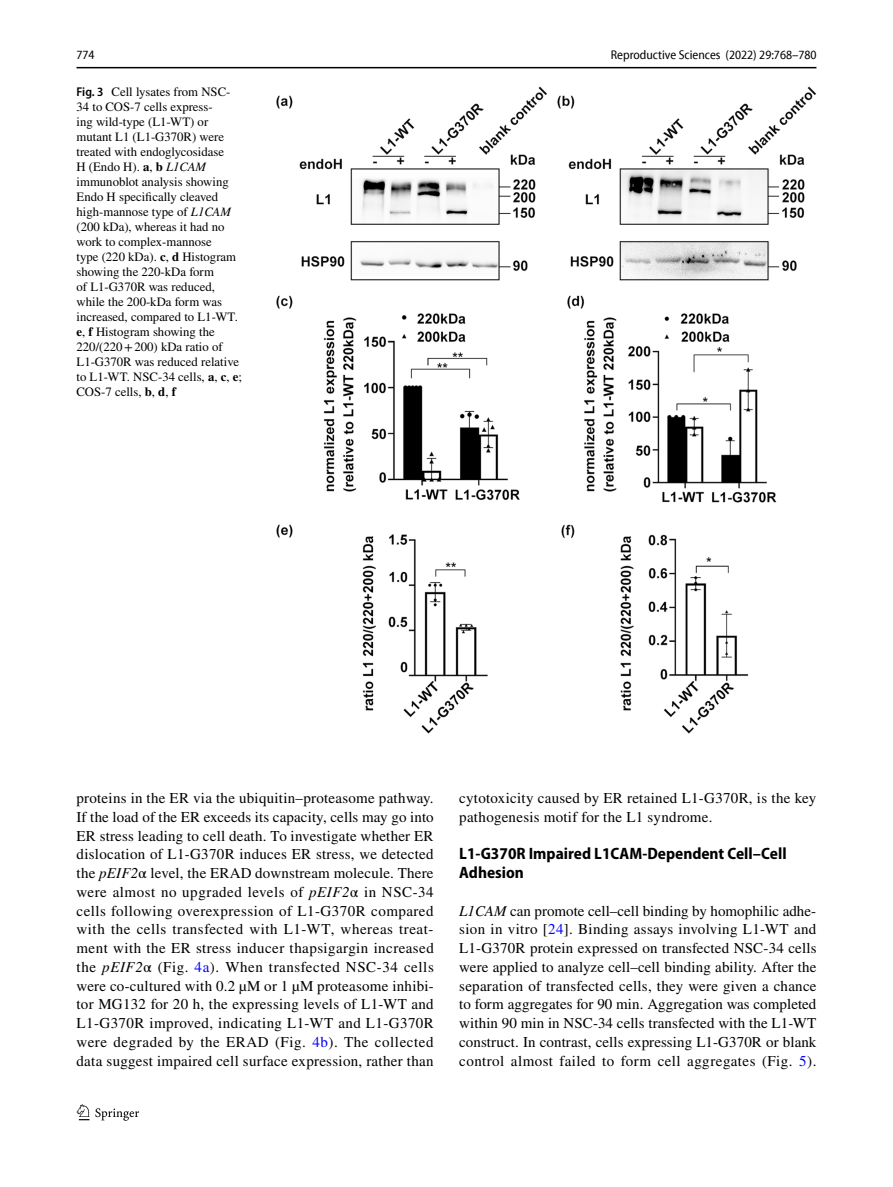
<style>
.page{position:relative;width:893px;height:1187px;background:#fff}
.page>*{position:absolute;margin:0;border:0;box-sizing:border-box;transform-origin:0 0}
.t1{font:700 semi-condensed 16.5px/18.8px "Myriad Pro";color:#000}
.t2{font:15px/18.8px "STIX";letter-spacing:.02em;color:#000;text-align:justify}
.t3{font:12.75px/15px "STIX";color:#000}
.t4{font:semi-condensed 12.75px "Myriad Pro Unic";color:#000}
.s1{font-family:"Myriad Pro";font-weight:600;font-stretch:semi-condensed}
.s2{font-weight:700}
.s3{font-style:italic}
.s4{color:#00f}
</style>
<div class="page">
<hr style="left:77px;top:67px;width:739px;height:1px;background:#000">
<img style="left:276px;top:87px;width:540px;height:646px">
<svg style="left:77px;top:1104px;width:12px;height:16px"></svg>
<svg style="left:95px;top:1108px;width:44px;height:12px"></svg>
<p class="t4" style="left:77px;top:50px;width:20px">774</p>
<p class="t4" style="left:611px;top:50px;width:207px">Reproductive Sciences (2022) 29:768–780</p>
<p class="t3" style="left:77px;top:85px;width:167px"><span class="s1">Fig. 3</span> Cell lysates from NSC-<br>34 to COS-7 cells express-<br>ing wild-type (L1-WT) or mutant L1 (L1-G370R) were treated with endoglycosidase<br>H (Endo H). <span class="s2">a</span>, <span class="s2">b</span> <span class="s3">L1CAM </span>immunoblot analysis showing<br>Endo H specifically cleaved high-mannose type of <span class="s3">L1CAM </span>(200 kDa), whereas it had no work to complex-mannose<br>type (220 kDa). <span class="s2">c</span>, <span class="s2">d</span> Histogram showing the 220-kDa form<br>of L1-G370R was reduced, while the 200-kDa form was increased, compared to L1-WT. <span class="s2">e</span>, <span class="s2">f</span> Histogram showing the<br>220/(220+200) kDa ratio of<br>L1-G370R was reduced relative to L1-WT. NSC-34 cells, <span class="s2">a</span>, <span class="s2">c</span>, <span class="s2">e</span>;<br>COS-7 cells, <span class="s2">b</span>, <span class="s2">d</span>, <span class="s2">f</span></p>
<p class="t2" style="left:77px;top:789px;width:359px">proteins in the ER via the ubiquitin–proteasome pathway.<br>If the load of the ER exceeds its capacity, cells may go into ER stress leading to cell death. To investigate whether ER dislocation of L1-G370R induces ER stress, we detected the <span class="s3">pEIF2</span>α level, the ERAD downstream molecule. There were almost no upgraded levels of <span class="s3">pEIF2</span>α in NSC-34 cells following overexpression of L1-G370R compared with the cells transfected with L1-WT, whereas treat&shy;ment with the ER stress inducer thapsigargin increased the <span class="s3">pEIF2</span>α (Fig. <span class="s4">4a</span>). When transfected NSC-34 cells were co-cultured with 0.2 µM or 1 µM proteasome inhibi&shy;tor MG132 for 20 h, the expressing levels of L1-WT and L1-G370R improved, indicating L1-WT and L1-G370R were degraded by the ERAD (Fig. <span class="s4">4b</span>). The collected data suggest impaired cell surface expression, rather than</p>
<p class="t2" style="left:459px;top:789px;width:359px">cytotoxicity caused by ER retained L1-G370R, is the key pathogenesis motif for the L1 syndrome.</p>
<p class="t1" style="left:459px;top:844px;width:329px">L1‑G370R Impaired L1CAM‑Dependent Cell–Cell<br>Adhesion</p>
<p class="t2" style="left:459px;top:902px;width:359px"><span class="s3">L1CAM</span> can promote cell–cell binding by homophilic adhe&shy;sion in vitro [<span class="s4">24</span>]. Binding assays involving L1-WT and L1-G370R protein expressed on transfected NSC-34 cells were applied to analyze cell–cell binding ability. After the separation of transfected cells, they were given a chance to form aggregates for 90 min. Aggregation was completed within 90 min in NSC-34 cells transfected with the L1-WT construct. In contrast, cells expressing L1-G370R or blank control almost failed to form cell aggregates (Fig. <span class="s4">5</span>).</p>
</div>
